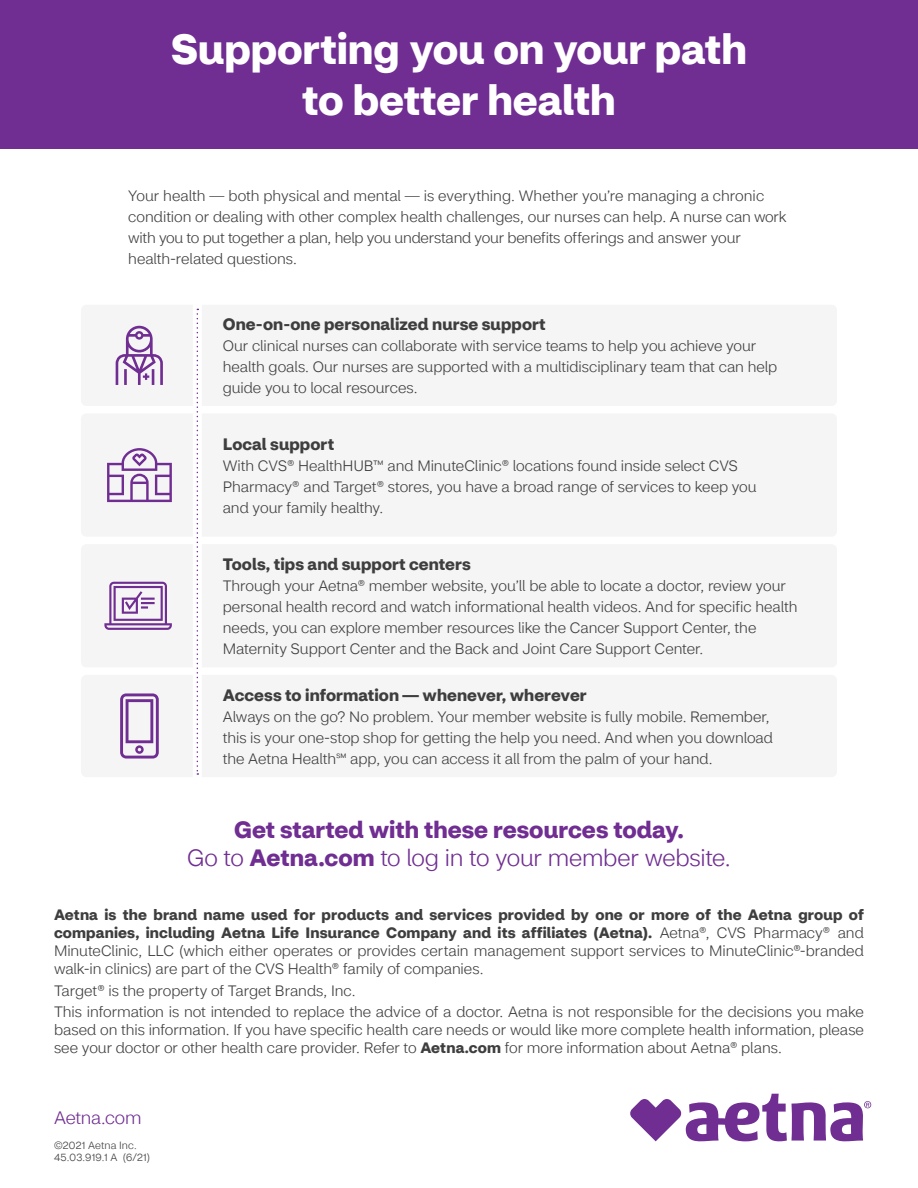
<style>
.page{position:relative;width:918px;height:1188px;background:#fff}
.page>*{position:absolute;margin:0;border:0;box-sizing:border-box;transform-origin:0 0}
.t1{font:700 42px/51px "CVS Health Sans";color:#fff;text-align:center}
.t2{font:700 23.55px/28.2px "CVS Health Sans";color:#702d92;text-align:center}
.t3{font:300 18px "CVS Health Sans";letter-spacing:-.015em;color:#702d92}
.t4{font:700 16.5px "CVS Health Sans";letter-spacing:.005em;color:#3e3e3f}
.t5{font:300 15px/21px "CVS Health Sans";color:#3e3e3f}
.t6{font:300 10.5px/12px "CVS Health Sans";letter-spacing:.015em;color:#3e3e3f}
.s1{font-weight:300}
.s2{font-weight:700}
</style>
<div class="page">
<div style="left:81px;top:305px;width:756px;height:101px;background:#f5f5f6;border-radius:5px"></div>
<div style="left:81px;top:544px;width:756px;height:123px;background:#f5f5f6;border-radius:5px"></div>
<div style="left:81px;top:675px;width:756px;height:102px;background:#f5f5f6;border-radius:5px"></div>
<div style="left:81px;top:413px;width:756px;height:124px;background:#f5f5f6;border-radius:5px"></div>
<div style="left:193px;top:293px;width:9px;height:506px;background:#fff"></div>
<svg style="left:197px;top:309px;width:1px;height:466px"></svg>
<div style="left:0;top:0;width:918px;height:148px;background:#702d92"></div>
<svg style="left:116px;top:326px;width:47px;height:59px"></svg>
<svg style="left:107px;top:448px;width:65px;height:54px"></svg>
<svg style="left:104px;top:582px;width:68px;height:48px"></svg>
<svg style="left:120px;top:693px;width:39px;height:66px"></svg>
<svg style="left:630px;top:1094px;width:241px;height:47px"></svg>
<h2 class="t1" style="left:171px;top:24px;width:577px">Supporting you on your path to better health</h2>
<p class="t5" style="left:128px;top:185px;width:660px">Your health — both physical and mental — is everything. Whether you’re managing a chronic condition or dealing with other complex health challenges, our nurses can help. A nurse can work with you to put together a plan, help you understand your benefits offerings and answer your health-related questions.</p>
<p class="t4" style="left:223px;top:314px;width:324px">One-on-one personalized nurse support</p>
<p class="t5" style="left:223px;top:335px;width:556px">Our clinical nurses can collaborate with service teams to help you achieve your health goals. Our nurses are supported with a multidisciplinary team that can help guide you to local resources.</p>
<p class="t4" style="left:223px;top:433px;width:113px">Local support</p>
<p class="t5" style="left:223px;top:455px;width:535px">With CVS® HealthHUB™ and MinuteClinic® locations found inside select CVS<br>Pharmacy® and Target® stores, you have a broad range of services to keep you and your family healthy.</p>
<p class="t4" style="left:223px;top:554px;width:250px">Tools, tips and support centers</p>
<p class="t5" style="left:223px;top:575px;width:576px">Through your Aetna® member website, you’ll be able to locate a doctor, review your personal health record and watch informational health videos. And for specific health needs, you can explore member resources like the Cancer Support Center, the Maternity Support Center and the Back and Joint Care Support Center.</p>
<p class="t4" style="left:223px;top:684px;width:366px">Access to information — whenever, wherever</p>
<p class="t5" style="left:223px;top:706px;width:552px">Always on the go? No problem. Your member website is fully mobile. Remember, this is your one-stop shop for getting the help you need. And when you download the Aetna Health℠ app, you can access it all from the palm of your hand.</p>
<h3 class="t2" style="left:187px;top:815px;width:545px">Get started with these resources today.<br><span class="s1">Go to</span> Aetna.com <span class="s1">to log in to your member website.</span></h3>
<p class="t5" style="left:54px;top:906px;width:811px;line-height:18px;text-align:justify"><span class="s2">Aetna is the brand name used for products and services provided by one or more of the Aetna group of companies, including Aetna Life Insurance Company and its affiliates (Aetna).</span> Aetna®, CVS Pharmacy® and MinuteClinic, LLC (which either operates or provides certain management support services to MinuteClinic®-branded walk-in clinics) are part of the CVS Health® family of companies.</p>
<p class="t5" style="left:54px;top:980px;width:303px">Target® is the property of Target Brands, Inc.</p>
<p class="t5" style="left:54px;top:1003px;width:812px;line-height:18px;text-align:justify">This information is not intended to replace the advice of a doctor. Aetna is not responsible for the decisions you make based on this information. If you have specific health care needs or would like more complete health information, please see your doctor or other health care provider. Refer to <span class="s2">Aetna.com</span> for more information about Aetna® plans.</p>
<p class="t3" style="left:54px;top:1107px;width:89px">Aetna.com</p>
<p class="t6" style="left:54px;top:1139px;width:98px">©2021 Aetna Inc.<br>45.03.919.1 A (6/21)</p>
</div>
